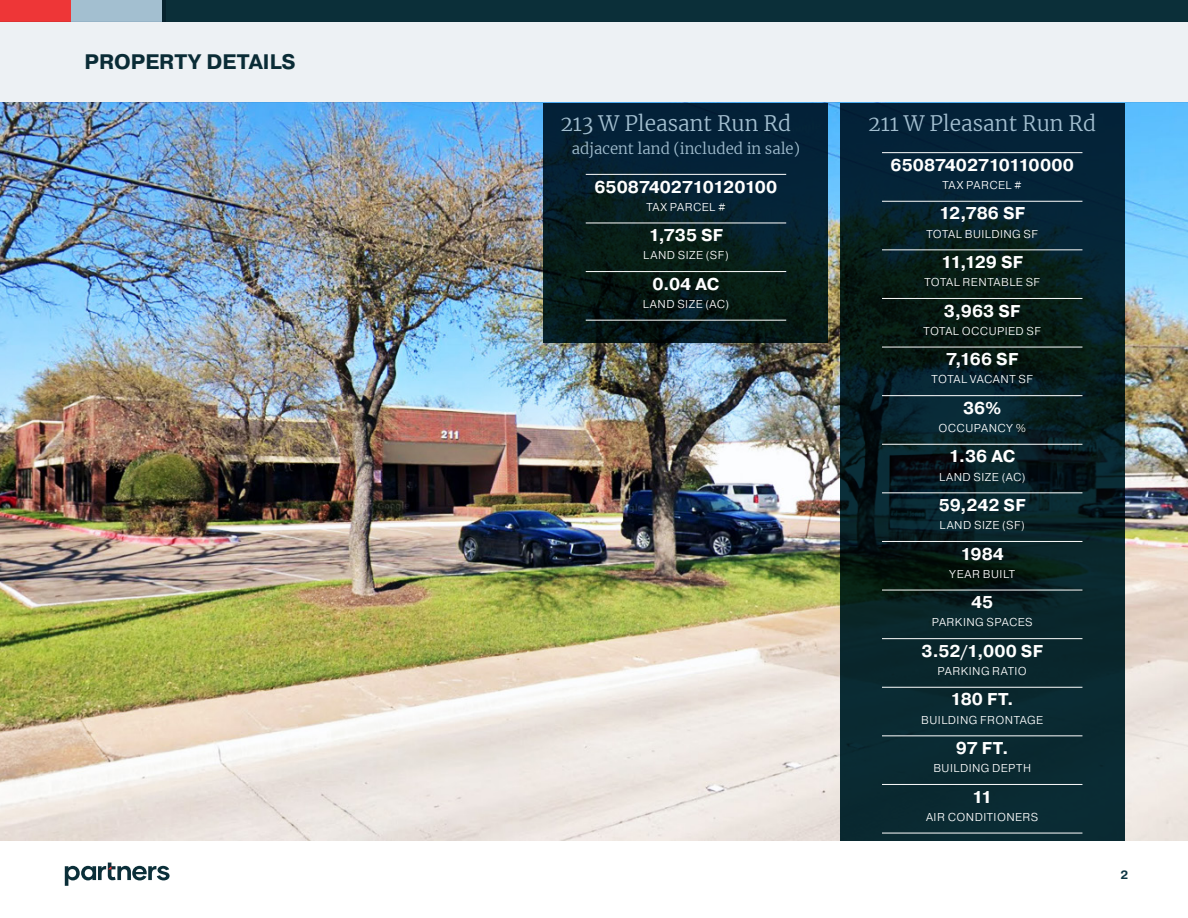
<style>
.page{position:relative;width:1188px;height:918px;background:#fff}
.page>*{position:absolute;margin:0;border:0;box-sizing:border-box;transform-origin:0 0}
.t1{font:300 21px "Merriweather";color:#a3bfd0}
.t2{font:700 21px "Pragmatica";color:#0b2f39}
.t3{font:700 17.1px "Pragmatica";color:#fff}
.t4{font:300 15px "Merriweather";color:#a3bfd0}
.t5{font:700 12px "Pragmatica";color:#0c3544}
.t6{font:300 11.4px "Pragmatica";letter-spacing:.04em;color:#fff}
</style>
<div class="page">
<img style="left:0;top:103px;width:1188px;height:738px">
<svg style="left:840px;top:103px;width:284px;height:738px;background:#082229"></svg>
<hr style="left:882px;top:152px;width:200px;height:1px;background:#fff">
<hr style="left:882px;top:201px;width:200px;height:1px;background:#fff">
<hr style="left:882px;top:250px;width:200px;height:1px;background:#fff">
<hr style="left:882px;top:298px;width:200px;height:1px;background:#fff">
<hr style="left:882px;top:347px;width:200px;height:1px;background:#fff">
<hr style="left:882px;top:395px;width:200px;height:1px;background:#fff">
<hr style="left:882px;top:444px;width:200px;height:1px;background:#fff">
<hr style="left:882px;top:493px;width:200px;height:1px;background:#fff">
<hr style="left:882px;top:541px;width:200px;height:1px;background:#fff">
<hr style="left:882px;top:590px;width:200px;height:1px;background:#fff">
<hr style="left:882px;top:638px;width:200px;height:1px;background:#fff">
<hr style="left:882px;top:687px;width:200px;height:1px;background:#fff">
<hr style="left:882px;top:736px;width:200px;height:1px;background:#fff">
<hr style="left:882px;top:784px;width:200px;height:1px;background:#fff">
<hr style="left:882px;top:833px;width:200px;height:1px;background:#fff">
<svg style="left:544px;top:103px;width:284px;height:240px;background:#061e26"></svg>
<hr style="left:586px;top:174px;width:200px;height:1px;background:#fff">
<hr style="left:586px;top:223px;width:200px;height:1px;background:#fff">
<hr style="left:586px;top:271px;width:200px;height:1px;background:#fff">
<hr style="left:586px;top:320px;width:200px;height:1px;background:#fff">
<svg style="left:65px;top:863px;width:105px;height:23px"></svg>
<div style="left:0;top:21px;width:1188px;height:82px;background:#edf1f4"></div>
<div style="left:162px;top:0;width:1026px;height:22px;background:#0b2f39"></div>
<div style="left:71px;top:0;width:95px;height:22px;background:#a3bfd0"></div>
<div style="left:0;top:0;width:71px;height:22px;background:#ee3637"></div>
<p class="t2" style="left:85px;top:48px;width:213px">PROPERTY DETAILS</p>
<p class="t1" style="left:560px;top:109px;width:232px">213 W Pleasant Run Rd</p>
<p class="t4" style="left:572px;top:138px;width:230px">adjacent land (included in sale)</p>
<p class="t3" style="left:595px;top:176px;width:184px">65087402710120100</p>
<p class="t6" style="left:646px;top:199px;width:81px">TAX PARCEL #</p>
<p class="t3" style="left:649px;top:224px;width:76px">1,735 SF</p>
<p class="t6" style="left:643px;top:248px;width:87px">LAND SIZE (SF)</p>
<p class="t3" style="left:652px;top:273px;width:69px">0.04 AC</p>
<p class="t6" style="left:643px;top:297px;width:88px">LAND SIZE (AC)</p>
<p class="t1" style="left:868px;top:109px;width:229px">211 W Pleasant Run Rd</p>
<p class="t3" style="left:891px;top:154px;width:185px">65087402710110000</p>
<p class="t6" style="left:943px;top:178px;width:81px">TAX PARCEL #</p>
<p class="t3" style="left:939px;top:202px;width:87px">12,786 SF</p>
<p class="t6" style="left:926px;top:226px;width:113px">TOTAL BUILDING SF</p>
<p class="t3" style="left:941px;top:251px;width:83px">11,129 SF</p>
<p class="t6" style="left:924px;top:275px;width:117px">TOTAL RENTABLE SF</p>
<p class="t3" style="left:944px;top:300px;width:78px">3,963 SF</p>
<p class="t6" style="left:924px;top:324px;width:119px">TOTAL OCCUPIED SF</p>
<p class="t3" style="left:946px;top:348px;width:74px">7,166 SF</p>
<p class="t6" style="left:932px;top:372px;width:103px">TOTAL VACANT SF</p>
<p class="t3" style="left:963px;top:397px;width:40px">36%</p>
<p class="t6" style="left:939px;top:421px;width:89px">OCCUPANCY %</p>
<p class="t3" style="left:949px;top:445px;width:68px">1.36 AC</p>
<p class="t6" style="left:939px;top:469px;width:88px">LAND SIZE (AC)</p>
<p class="t3" style="left:939px;top:494px;width:88px">59,242 SF</p>
<p class="t6" style="left:940px;top:518px;width:87px">LAND SIZE (SF)</p>
<p class="t3" style="left:960px;top:543px;width:45px">1984</p>
<p class="t6" style="left:949px;top:567px;width:67px">YEAR BUILT</p>
<p class="t3" style="left:971px;top:591px;width:24px">45</p>
<p class="t6" style="left:932px;top:615px;width:102px">PARKING SPACES</p>
<p class="t3" style="left:921px;top:640px;width:123px">3.52/1,000 SF</p>
<p class="t6" style="left:938px;top:664px;width:91px">PARKING RATIO</p>
<p class="t3" style="left:951px;top:688px;width:65px">180 FT.</p>
<p class="t6" style="left:921px;top:712px;width:123px">BUILDING FRONTAGE</p>
<p class="t3" style="left:956px;top:737px;width:54px">97 FT.</p>
<p class="t6" style="left:933px;top:761px;width:99px">BUILDING DEPTH</p>
<p class="t3" style="left:972px;top:786px;width:22px">11</p>
<p class="t6" style="left:926px;top:810px;width:114px">AIR CONDITIONERS</p>
<p class="t5" style="left:1120px;top:868px;width:9px">2</p>
</div>
